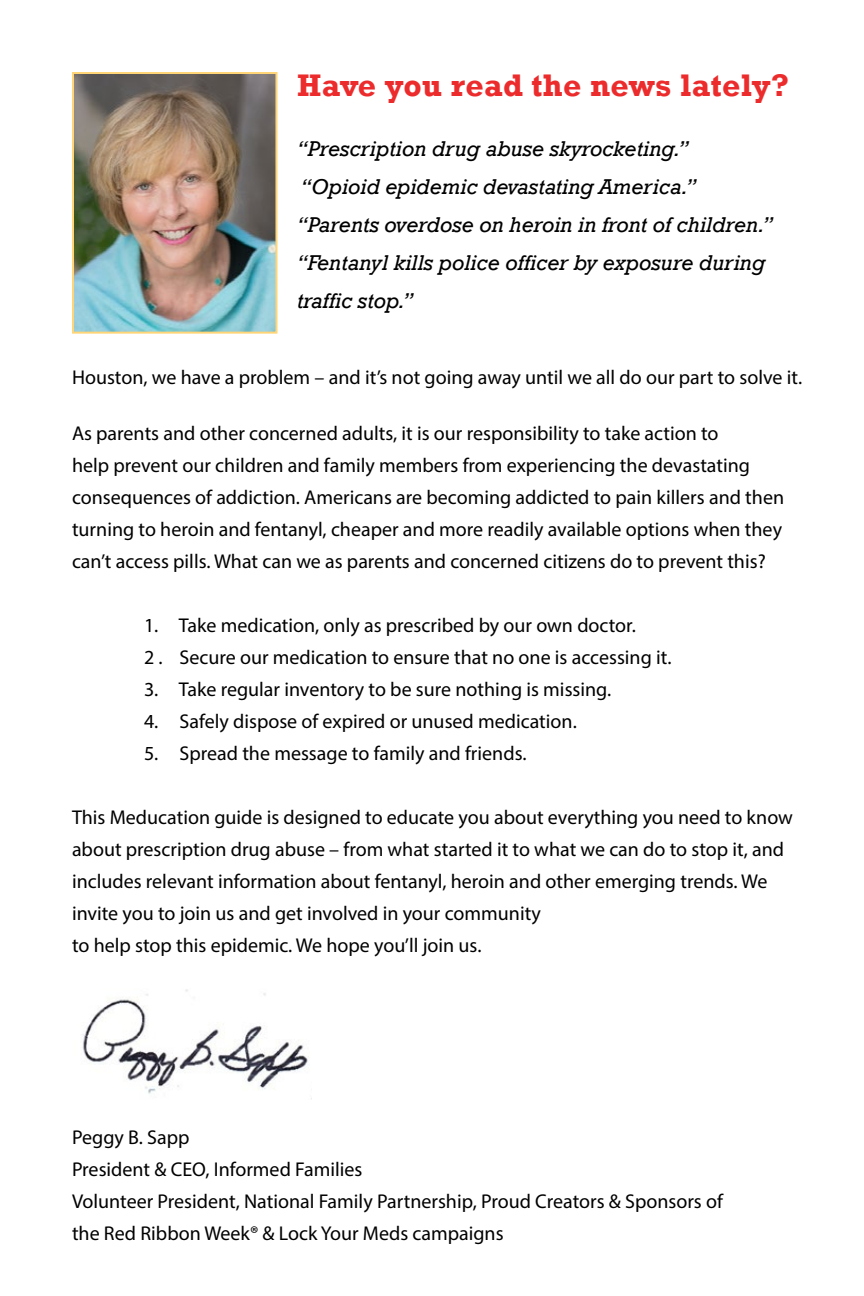
<style>
.page{position:relative;width:864px;height:1296px;background:#fff}
.page>*{position:absolute;margin:0;border:0;box-sizing:border-box;transform-origin:0 0}
.t1{font:700 32px "Rockwell";letter-spacing:.01em;color:#ec2c2c}
.t2{font:italic 22px/38px "Rockwell";color:#000}
.t3{font:20px/32px "Myriad Pro";color:#000}
</style>
<div class="page">
<img style="left:75px;top:75px;width:199px;height:256px">
<div style="left:72px;top:72px;width:205px;height:262px;border:2px solid #ffd577"></div>
<img style="left:82px;top:989px;width:227px;height:105px">
<h1 class="t1" style="left:297px;top:65px;width:494px">Have you read the news lately?</h1>
<p class="t2" style="left:297px;top:130px;width:478px">“Prescription drug abuse skyrocketing.” “Opioid epidemic devastating America.” “Parents overdose on heroin in front of children.” “Fentanyl kills police officer by exposure during traffic stop.”</p>
<p class="t3" style="left:72px;top:361px;width:732px">Houston, we have a problem – and it’s not going away until we all do our part to solve it.</p>
<p class="t3" style="left:72px;top:417px;width:714px">As parents and other concerned adults, it is our responsibility to take action to<br>help prevent our children and family members from experiencing the devastating consequences of addiction. Americans are becoming addicted to pain killers and then turning to heroin and fentanyl, cheaper and more readily available options when they can’t access pills. What can we as parents and concerned citizens do to prevent this?</p>
<p class="t3" style="left:144px;top:609px;width:529px">1. Take medication, only as prescribed by our own doctor.<br>2 . Secure our medication to ensure that no one is accessing it.</p>
<p class="t3" style="left:144px;top:673px;width:469px">3. Take regular inventory to be sure nothing is missing.</p>
<p class="t3" style="left:144px;top:705px;width:434px">4. Safely dispose of expired or unused medication.</p>
<p class="t3" style="left:144px;top:737px;width:384px">5. Spread the message to family and friends.</p>
<p class="t3" style="left:72px;top:801px;width:722px">This Meducation guide is designed to educate you about everything you need to know about prescription drug abuse – from what started it to what we can do to stop it, and includes relevant information about fentanyl, heroin and other emerging trends. We invite you to join us and get involved in your community<br>to help stop this epidemic. We hope you’ll join us.</p>
<p class="t3" style="left:72px;top:1121px;width:652px">Peggy B. Sapp<br>President &amp; CEO, Informed Families<br>Volunteer President, National Family Partnership, Proud Creators &amp; Sponsors of the Red Ribbon Week® &amp; Lock Your Meds campaigns</p>
</div>
